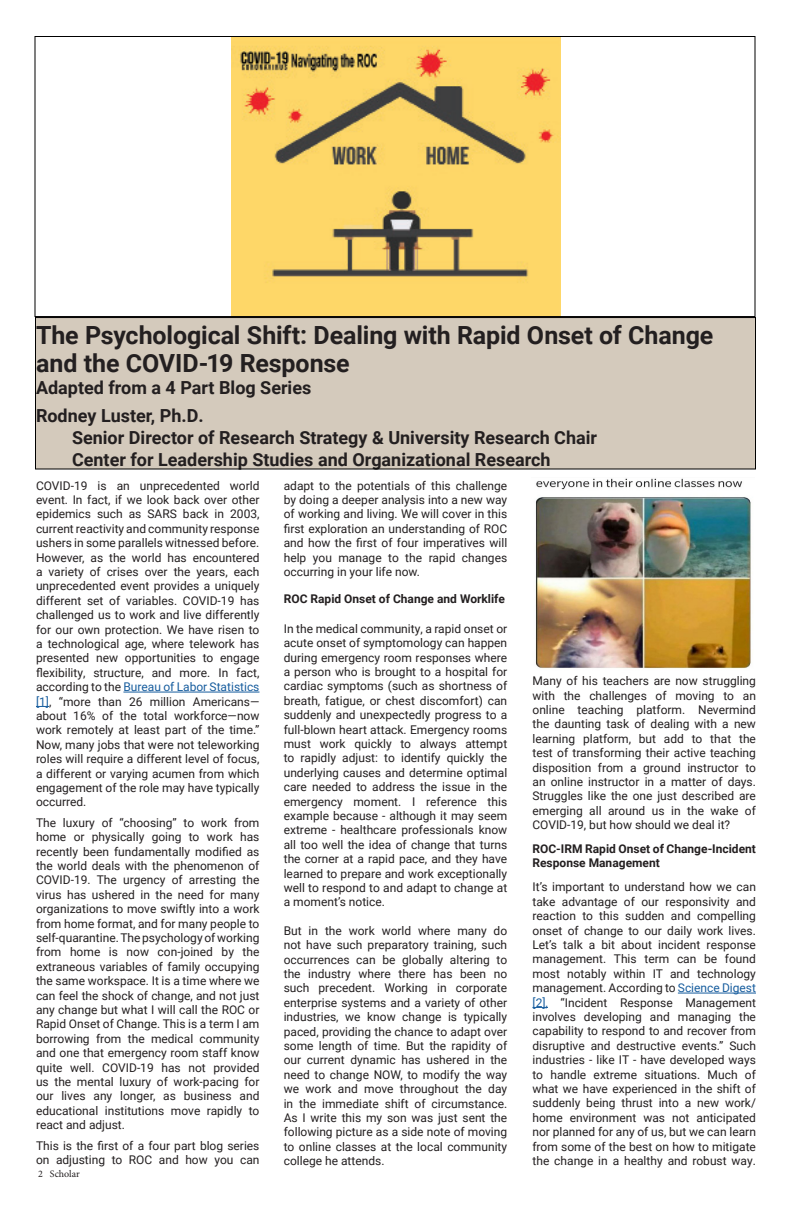
<style>
.page{position:relative;width:792px;height:1224px;background:#fff}
.page>*{position:absolute;margin:0;border:0;box-sizing:border-box;transform-origin:0 0}
.Body_Titles{font:700 25px/28px "Roboto";letter-spacing:-.005em;color:#231f20}
.t1{font:700 18px "Roboto";color:#231f20}
.TOC_title{font:12px/14.4px "Roboto";color:#231f20;text-align:justify}
.TOC_title-2{font:700 12px/14.4px "Roboto";color:#231f20}
.t2{font:10px "Minion Pro";letter-spacing:-.005em;color:#231f20}
.s1{color:#175d9e}
</style>
<div class="page">
<div style="left:36px;top:318px;width:720px;height:151px;background:#d4cabc"></div>
<div style="left:35px;top:317px;width:721px;height:153px;border:1px solid #000"></div>
<img style="left:231px;top:38px;width:330px;height:277px">
<hr style="left:123px;top:692px;width:137px;height:1px;background:#175d9e">
<svg style="left:36px;top:706px;width:13px;height:1px"></svg>
<hr style="left:678px;top:993px;width:78px;height:1px;background:#175d9e">
<svg style="left:532px;top:1007px;width:16px;height:1px"></svg>
<img style="left:535px;top:478px;width:216px;height:191px">
<p class="Body_Titles" style="left:36px;top:320px;width:679px">The Psychological Shift: Dealing with Rapid Onset of Change and the COVID-19 Response</p>
<p class="t1" style="left:36px;top:375px;width:277px">Adapted from a 4 Part Blog Series</p>
<p class="t1" style="left:36px;top:403px;width:169px">Rodney Luster, Ph.D.</p>
<p class="t1" style="left:72px;top:425px;width:527px">Senior Director of Research Strategy &amp; University Research Chair</p>
<p class="t1" style="left:72px;top:447px;width:480px">Center for Leadership Studies and Organizational Research</p>
<p class="TOC_title" style="left:36px;top:478px;width:225px">COVID-19 is an unprecedented world event. In fact, if we look back over other epidemics such as SARS back in 2003, current reactivity and community response ushers in some parallels witnessed before.<br>However, as the world has encountered a variety of crises over the years, each unprecedented event provides a uniquely different set of variables. COVID-19 has challenged us to work and live differently for our own protection. We have risen to a technological age, where telework has presented new opportunities to engage flexibility, structure, and more. In fact, according to the <span class="s1">Bureau of Labor Statistics [1]</span>, “more than 26 million Americans— about 16% of the total workforce—now work remotely at least part of the time.” Now, many jobs that were not teleworking roles will require a different level of focus, a different or varying acumen from which engagement of the role may have typically occurred.</p>
<p class="TOC_title" style="left:36px;top:815px;width:225px">The luxury of “choosing” to work from home or physically going to work has recently been fundamentally modified as the world deals with the phenomenon of COVID-19. The urgency of arresting the virus has ushered in the need for many organizations to move swiftly into a work from home format, and for many people to self-quarantine. The psychology of working from home is now con-joined by the extraneous variables of family occupying the same workspace. It is a time where we can feel the shock of change, and not just any change but what I will call the ROC or Rapid Onset of Change. This is a term I am borrowing from the medical community and one that emergency room staff know quite well. COVID-19 has not provided us the mental luxury of work-pacing for our lives any longer, as business and educational institutions move rapidly to react and adjust.</p>
<p class="TOC_title" style="left:36px;top:1138px;width:225px">This is the first of a four part blog series on adjusting to ROC and how you can</p>
<p class="TOC_title" style="left:284px;top:478px;width:225px">adapt to the potentials of this challenge by doing a deeper analysis into a new way of working and living. We will cover in this first exploration an understanding of ROC and how the first of four imperatives will help you manage to the rapid changes occurring in your life now.</p>
<p class="TOC_title-2" style="left:284px;top:591px;width:223px">ROC Rapid Onset of Change and Worklife</p>
<p class="TOC_title" style="left:284px;top:621px;width:225px">In the medical community, a rapid onset or acute onset of symptomology can happen during emergency room responses where a person who is brought to a hospital for cardiac symptoms (such as shortness of breath, fatigue, or chest discomfort) can suddenly and unexpectedly progress to a full-blown heart attack. Emergency rooms must work quickly to always attempt to rapidly adjust: to identify quickly the underlying causes and determine optimal care needed to address the issue in the emergency moment. I reference this example because - although it may seem extreme - healthcare professionals know all too well the idea of change that turns the corner at a rapid pace, and they have learned to prepare and work exceptionally well to respond to and adapt to change at a moment’s notice.</p>
<p class="TOC_title" style="left:284px;top:923px;width:225px">But in the work world where many do not have such preparatory training, such occurrences can be globally altering to the industry where there has been no such precedent. Working in corporate enterprise systems and a variety of other industries, we know change is typically paced, providing the chance to adapt over some length of time. But the rapidity of our current dynamic has ushered in the need to change NOW, to modify the way we work and move throughout the day in the immediate shift of circumstance.<br>As I write this my son was just sent the following picture as a side note of moving to online classes at the local community college he attends.</p>
<p class="TOC_title" style="left:532px;top:673px;width:225px">Many of his teachers are now struggling with the challenges of moving to an online teaching platform. Nevermind the daunting task of dealing with a new learning platform, but add to that the test of transforming their active teaching disposition from a ground instructor to an online instructor in a matter of days.<br>Struggles like the one just described are emerging all around us in the wake of COVID-19, but how should we deal it?</p>
<p class="TOC_title-2" style="left:532px;top:841px;width:225px">ROC-IRM Rapid Onset of Change-Incident<br>Response Management</p>
<p class="TOC_title" style="left:532px;top:879px;width:225px">It’s important to understand how we can take advantage of our responsivity and reaction to this sudden and compelling onset of change to our daily work lives.<br>Let’s talk a bit about incident response management. This term can be found most notably within IT and technology management. According to <span class="s1">Science Digest [2],</span> “Incident Response Management involves developing and managing the capability to respond to and recover from disruptive and destructive events.” Such industries - like IT - have developed ways to handle extreme situations. Much of what we have experienced in the shift of suddenly being thrust into a new work/ home environment was not anticipated nor planned for any of us, but we can learn from some of the best on how to mitigate the change in a healthy and robust way.</p>
<p class="t2" style="left:38px;top:1167px;width:43px">2 Scholar</p>
</div>
